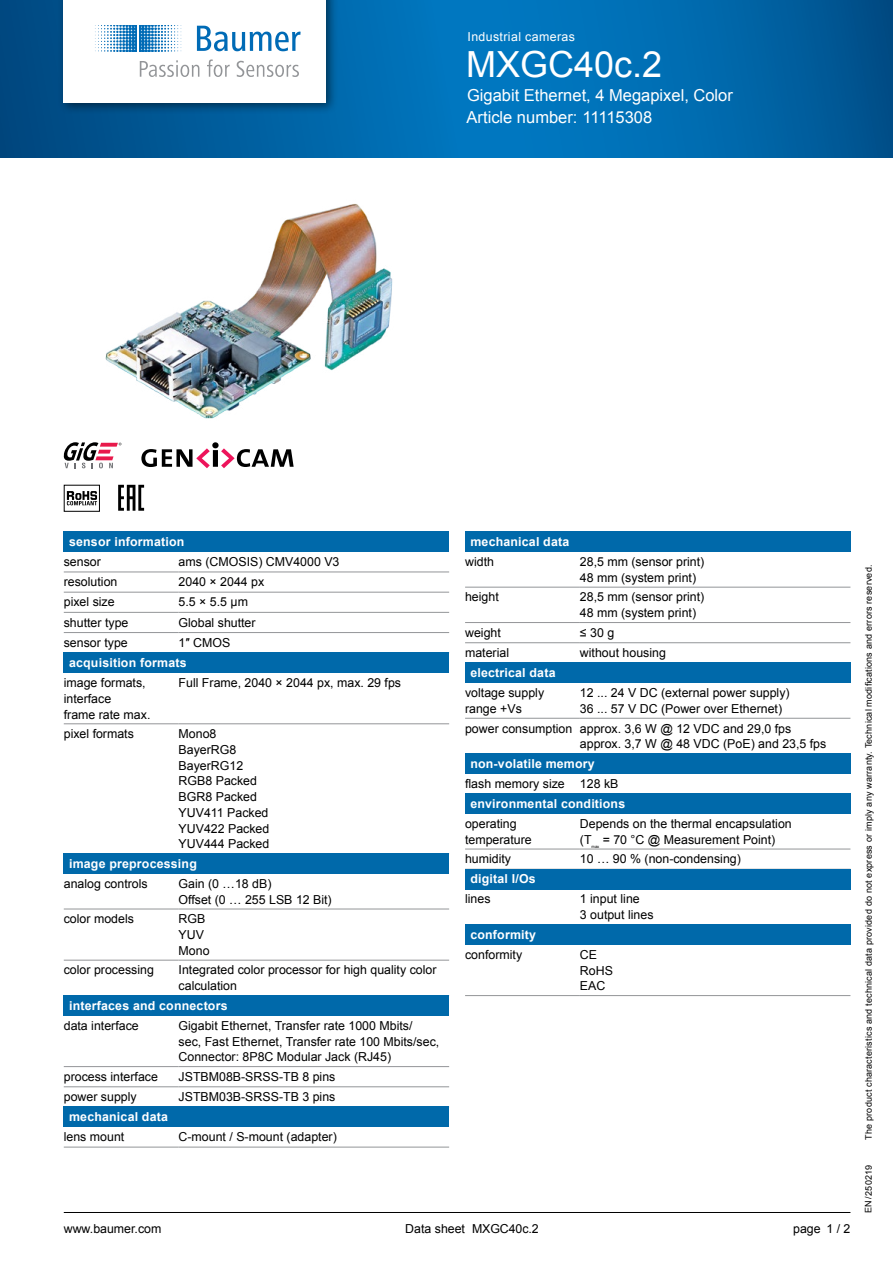
<style>
.page{position:relative;width:893px;height:1263px;background:#fff}
.page>*{position:absolute;margin:0;border:0;box-sizing:border-box;transform-origin:0 0}
.t1{font:36px "Arial";color:#fff}
.t2{font:16.5px/21.9px "Arial";color:#fff}
.t3{font:12.3px/15.8px "Arial";color:#000}
.t4{font:700 12.3px "Arial";letter-spacing:.015em;color:#fff}
.t5{font:12.3px "Arial";letter-spacing:.03em;color:#fff}
.t6{font:9px "Arial";letter-spacing:.02em;color:#000}
.t7{font:4.05px "Arial";color:#000}
</style>
<div class="page">
<hr style="left:64px;top:1212px;width:786px;height:1px;background:#000">
<svg style="left:0;top:0;width:893px;height:157px;background:#0066a9"></svg>
<div style="left:58px;top:0;width:280px;height:115px;background:#000;opacity:.5"></div>
<div style="left:64px;top:0;width:262px;height:102px;background:#fff"></div>
<svg style="left:30px;top:25px;width:271px;height:52px"></svg>
<img style="left:64px;top:204px;width:329px;height:308px">
<div style="left:64px;top:531px;width:385px;height:21px;background:#0069aa"></div>
<hr style="left:179px;top:572px;width:270px;height:1px;background:#939598">
<hr style="left:179px;top:592px;width:270px;height:1px;background:#939598">
<hr style="left:179px;top:612px;width:270px;height:1px;background:#939598">
<hr style="left:179px;top:632px;width:270px;height:1px;background:#939598">
<hr style="left:64px;top:572px;width:115px;height:1px;background:#939598">
<hr style="left:64px;top:592px;width:115px;height:1px;background:#939598">
<hr style="left:64px;top:612px;width:115px;height:1px;background:#939598">
<hr style="left:64px;top:632px;width:115px;height:1px;background:#939598">
<div style="left:64px;top:652px;width:385px;height:21px;background:#0069aa"></div>
<hr style="left:179px;top:723px;width:270px;height:1px;background:#939598">
<hr style="left:64px;top:723px;width:115px;height:1px;background:#939598">
<div style="left:64px;top:853px;width:385px;height:21px;background:#0069aa"></div>
<hr style="left:64px;top:909px;width:115px;height:1px;background:#939598">
<hr style="left:179px;top:909px;width:270px;height:1px;background:#939598">
<hr style="left:179px;top:960px;width:270px;height:1px;background:#939598">
<hr style="left:64px;top:960px;width:115px;height:1px;background:#939598">
<div style="left:64px;top:995px;width:385px;height:20px;background:#0069aa"></div>
<hr style="left:64px;top:1066px;width:115px;height:1px;background:#939598">
<hr style="left:179px;top:1066px;width:270px;height:1px;background:#939598">
<hr style="left:64px;top:1086px;width:115px;height:1px;background:#939598">
<hr style="left:179px;top:1086px;width:270px;height:1px;background:#939598">
<div style="left:64px;top:1107px;width:385px;height:20px;background:#0069aa"></div>
<hr style="left:64px;top:1147px;width:115px;height:1px;background:#939598">
<hr style="left:179px;top:1147px;width:270px;height:1px;background:#939598">
<div style="left:465px;top:531px;width:385px;height:21px;background:#0069aa"></div>
<hr style="left:465px;top:587px;width:115px;height:1px;background:#939598">
<hr style="left:580px;top:587px;width:270px;height:1px;background:#939598">
<hr style="left:465px;top:622px;width:115px;height:1px;background:#939598">
<hr style="left:580px;top:622px;width:270px;height:1px;background:#939598">
<hr style="left:465px;top:642px;width:115px;height:1px;background:#939598">
<hr style="left:580px;top:642px;width:270px;height:1px;background:#939598">
<div style="left:465px;top:663px;width:385px;height:20px;background:#0069aa"></div>
<hr style="left:465px;top:718px;width:115px;height:1px;background:#939598">
<hr style="left:580px;top:718px;width:270px;height:1px;background:#939598">
<div style="left:465px;top:753px;width:385px;height:20px;background:#0069aa"></div>
<div style="left:465px;top:793px;width:385px;height:21px;background:#0069aa"></div>
<hr style="left:465px;top:849px;width:115px;height:1px;background:#939598">
<hr style="left:580px;top:849px;width:270px;height:1px;background:#939598">
<div style="left:465px;top:869px;width:385px;height:20px;background:#0069aa"></div>
<div style="left:465px;top:924px;width:385px;height:20px;background:#0069aa"></div>
<hr style="left:580px;top:995px;width:270px;height:1px;background:#939598">
<hr style="left:465px;top:995px;width:115px;height:1px;background:#939598">
<p class="t5" style="left:467px;top:29px;width:109px">Industrial cameras</p>
<h1 class="t1" style="left:466px;top:40px;width:198px">MXGC40c.2</h1>
<h2 class="t2" style="left:467px;top:85px;width:268px">Gigabit Ethernet, 4 Megapixel, Color<br>Article number: 11115308</h2>
<p class="t4" style="left:69px;top:533px;width:117px">sensor information</p>
<p class="t3" style="left:64px;top:554px;width:39px">sensor</p>
<p class="t3" style="left:179px;top:554px;width:162px">ams (CMOSIS) CMV4000 V3</p>
<p class="t3" style="left:64px;top:574px;width:55px">resolution</p>
<p class="t3" style="left:179px;top:574px;width:87px">2040 × 2044 px</p>
<p class="t3" style="left:64px;top:594px;width:52px">pixel size</p>
<p class="t3" style="left:179px;top:594px;width:71px">5.5 × 5.5 µm</p>
<p class="t3" style="left:64px;top:615px;width:66px">shutter type</p>
<p class="t3" style="left:179px;top:615px;width:79px">Global shutter</p>
<p class="t3" style="left:64px;top:635px;width:65px">sensor type</p>
<p class="t3" style="left:179px;top:635px;width:53px">1″ CMOS</p>
<p class="t4" style="left:69px;top:654px;width:119px">acquisition formats</p>
<p class="t3" style="left:64px;top:675px;width:88px">image formats, interface<br>frame rate max.</p>
<p class="t3" style="left:179px;top:675px;width:224px">Full Frame, 2040 × 2044 px, max. 29 fps</p>
<p class="t3" style="left:64px;top:726px;width:72px">pixel formats</p>
<p class="t3" style="left:179px;top:726px;width:92px">Mono8<br>BayerRG8<br>BayerRG12<br>RGB8 Packed<br>BGR8 Packed<br>YUV411 Packed<br>YUV422 Packed<br>YUV444 Packed</p>
<p class="t4" style="left:69px;top:855px;width:129px">image preprocessing</p>
<p class="t3" style="left:64px;top:876px;width:85px">analog controls</p>
<p class="t3" style="left:179px;top:876px;width:155px">Gain (0 …18 dB)<br>Offset (0 … 255 LSB 12 Bit)</p>
<p class="t3" style="left:64px;top:911px;width:72px">color models</p>
<p class="t3" style="left:179px;top:911px;width:32px">RGB<br>YUV<br>Mono</p>
<p class="t3" style="left:64px;top:962px;width:92px">color processing</p>
<p class="t3" style="left:179px;top:962px;width:259px">Integrated color processor for high quality color calculation</p>
<p class="t4" style="left:69px;top:997px;width:160px">interfaces and connectors</p>
<p class="t3" style="left:64px;top:1018px;width:76px">data interface</p>
<p class="t3" style="left:179px;top:1018px;width:262px">Gigabit Ethernet, Transfer rate 1000 Mbits/<br>sec, Fast Ethernet, Transfer rate 100 Mbits/sec,<br>Connector: 8P8C Modular Jack (RJ45)</p>
<p class="t3" style="left:64px;top:1069px;width:96px">process interface</p>
<p class="t3" style="left:179px;top:1069px;width:158px">JSTBM08B-SRSS-TB 8 pins</p>
<p class="t3" style="left:64px;top:1089px;width:74px">power supply</p>
<p class="t3" style="left:179px;top:1089px;width:158px">JSTBM03B-SRSS-TB 3 pins</p>
<p class="t4" style="left:69px;top:1108px;width:100px">mechanical data</p>
<p class="t3" style="left:64px;top:1129px;width:62px">lens mount</p>
<p class="t3" style="left:179px;top:1129px;width:160px">C-mount / S-mount (adapter)</p>
<p class="t4" style="left:470px;top:533px;width:100px">mechanical data</p>
<p class="t3" style="left:465px;top:554px;width:30px">width</p>
<p class="t3" style="left:580px;top:554px;width:126px">28,5 mm (sensor print)<br>48 mm (system print)</p>
<p class="t3" style="left:465px;top:589px;width:35px">height</p>
<p class="t3" style="left:580px;top:589px;width:126px">28,5 mm (sensor print)<br>48 mm (system print)</p>
<p class="t3" style="left:465px;top:625px;width:37px">weight</p>
<p class="t3" style="left:580px;top:625px;width:36px">≤30g</p>
<p class="t3" style="left:465px;top:645px;width:46px">material</p>
<p class="t3" style="left:580px;top:645px;width:87px">without housing</p>
<p class="t4" style="left:470px;top:664px;width:87px">electrical data</p>
<p class="t3" style="left:465px;top:685px;width:81px">voltage supply range +Vs</p>
<p class="t3" style="left:580px;top:685px;width:211px">12 ... 24 V DC (external power supply)<br>36 ... 57 V DC (Power over Ethernet)</p>
<p class="t3" style="left:580px;top:720px;width:248px;text-indent:-115px">power consumption approx. 3,6 W @ 12 VDC and 29,0 fps approx. 3,7 W @ 48 VDC (PoE) and 23,5 fps</p>
<p class="t4" style="left:470px;top:755px;width:126px">non-volatile memory</p>
<p class="t3" style="left:465px;top:776px;width:155px">flash memory size 128 kB</p>
<p class="t4" style="left:470px;top:795px;width:156px">environmental conditions</p>
<p class="t3" style="left:465px;top:816px;width:68px">operating temperature</p>
<p class="t3" style="left:580px;top:816px;width:213px">Depends on the thermal encapsulation (T</p>
<p class="t7" style="left:592px;top:844px;width:9px">max</p>
<p class="t3" style="left:603px;top:832px;width:174px">= 70 °C @ Measurement Point)</p>
<p class="t3" style="left:465px;top:851px;width:48px">humidity</p>
<p class="t3" style="left:580px;top:851px;width:162px">10 … 90 % (non-condensing)</p>
<p class="t4" style="left:470px;top:871px;width:67px">digital I/Os</p>
<p class="t3" style="left:465px;top:891px;width:27px">lines</p>
<p class="t3" style="left:580px;top:891px;width:75px">1 input line<br>3 output lines</p>
<p class="t4" style="left:470px;top:926px;width:67px">conformity</p>
<p class="t3" style="left:465px;top:947px;width:59px">conformity</p>
<p class="t3" style="left:580px;top:947px;width:35px">CE<br>RoHS<br>EAC</p>
<p class="t3" style="left:64px;top:1221px;width:99px">www.baumer.com</p>
<p class="t3" style="left:826px;top:1221px;width:26px">1 / 2</p>
<p class="t3" style="left:472px;top:1221px;width:68px">MXGC40c.2</p>
<p class="t3" style="left:405px;top:1221px;width:61px">Data sheet</p>
<p class="t3" style="left:793px;top:1221px;width:29px">page</p>
<p class="t6" style="left:863px;top:1140px;width:576px;rotate:-90deg">The product characteristics and technical data provided do not express or imply any warranty. Technical modifications and errors reserved.</p>
<p class="t6" style="left:863px;top:1213px;width:49px;rotate:-90deg">EN/250219</p>
</div>
